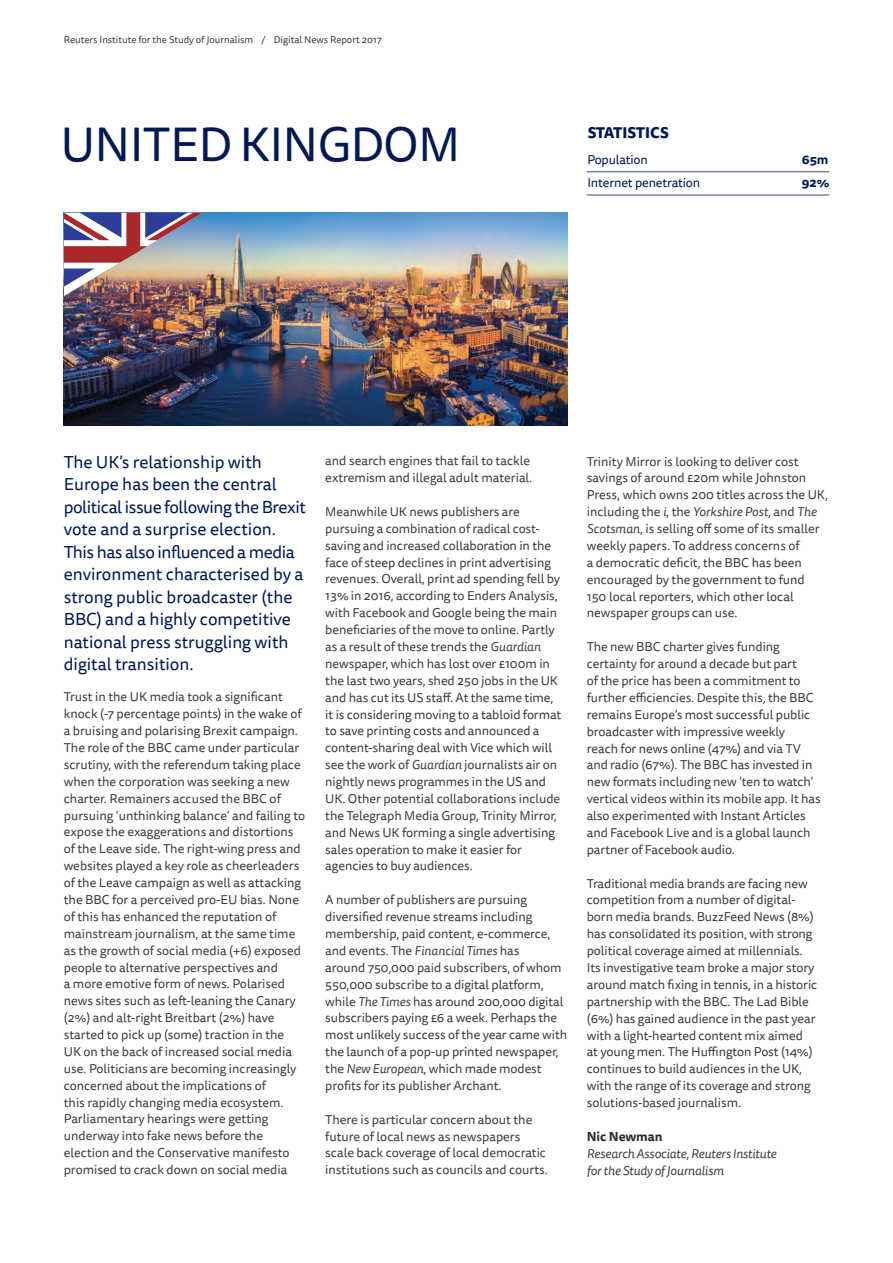
<style>
.page{position:relative;width:893px;height:1263px;background:#fff}
.page>*{position:absolute;margin:0;border:0;box-sizing:border-box;transform-origin:0 0}
.t1{font:48px "Tisa Sans Pro";letter-spacing:-.015em;color:#001954}
.t2{font:17.25px/22.5px "Tisa Sans Pro";color:#001954}
.t3{font:800 15px "Tisa Sans Pro";color:#001954}
.t4{font:12.75px/17px "Tisa Sans Pro";letter-spacing:-.005em;color:#3e3e3f}
.t5{font:italic 12.75px/17px "Tisa Sans Pro";letter-spacing:-.01em;color:#3e3e3f}
.t6{font:12.75px "Tisa Sans Pro";letter-spacing:-.01em;color:#001954}
.t7{font:700 12.75px "Tisa Sans Pro";letter-spacing:-.005em;color:#2b292a}
.t8{font:700 12.75px "Tisa Sans Pro";color:#001954}
.t9{font:9.75px "Tisa Sans Pro";color:#3e3e3f}
.s1{font-style:italic}
</style>
<div class="page">
<img style="left:64px;top:213px;width:504px;height:212px">
<img style="left:64px;top:213px;width:139px;height:83px">
<hr style="left:587px;top:171px;width:242px;height:1px;background:#3a4979">
<hr style="left:587px;top:195px;width:242px;height:1px;background:#3a4979">
<p class="t9" style="left:64px;top:33px;width:319px">Reuters Institute for the Study of Journalism / Digital News Report 2017</p>
<h1 class="t1" style="left:61px;top:112px;width:401px">UNITED KINGDOM</h1>
<p class="t3" style="left:588px;top:122px;width:83px">STATISTICS</p>
<p class="t6" style="left:587px;top:151px;width:62px">Population</p>
<p class="t8" style="left:802px;top:150px;width:28px">65m</p>
<p class="t6" style="left:587px;top:174px;width:114px">Internet penetration</p>
<p class="t8" style="left:802px;top:173px;width:29px">92%</p>
<p class="t2" style="left:64px;top:451px;width:244px">The UK’s relationship with<br>Europe has been the central political issue following the Brexit vote and a surprise election.<br>This has also influenced a media environment characterised by a strong public broadcaster (the<br>BBC) and a highly competitive national press struggling with digital transition.</p>
<p class="t4" style="left:64px;top:689px;width:243px">Trust in the UK media took a significant knock (-7 percentage points) in the wake of a bruising and polarising Brexit campaign.<br>The role of the BBC came under particular scrutiny, with the referendum taking place when the corporation was seeking a new charter. Remainers accused the BBC of pursuing ‘unthinking balance’ and failing to expose the exaggerations and distortions of the Leave side. The right-wing press and websites played a key role as cheerleaders of the Leave campaign as well as attacking the BBC for a perceived pro-EU bias. None of this has enhanced the reputation of mainstream journalism, at the same time as the growth of social media (+6) exposed people to alternative perspectives and<br>a more emotive form of news. Polarised news sites such as left-leaning the Canary (2%) and alt-right Breitbart (2%) have started to pick up (some) traction in the<br>UK on the back of increased social media use. Politicians are becoming increasingly concerned about the implications of<br>this rapidly changing media ecosystem.<br>Parliamentary hearings were getting underway into fake news before the election and the Conservative manifesto promised to crack down on social media</p>
<p class="t4" style="left:325px;top:453px;width:209px">and search engines that fail to tackle extremism and illegal adult material.</p>
<p class="t4" style="left:325px;top:503px;width:238px">Meanwhile UK news publishers are pursuing a combination of radical cost&shy;saving and increased collaboration in the face of steep declines in print advertising revenues. Overall, print ad spending fell by 13% in 2016, according to Enders Analysis, with Facebook and Google being the main beneficiaries of the move to online. Partly as a result of these trends the <span class="s1">Guardian </span>newspaper, which has lost over £100m in the last two years, shed 250 jobs in the UK and has cut its US staff. At the same time, it is considering moving to a tabloid format to save printing costs and announced a content-sharing deal with Vice which will see the work of <span class="s1">Guardian</span> journalists air on nightly news programmes in the US and UK. Other potential collaborations include the Telegraph Media Group, Trinity Mirror, and News UK forming a single advertising sales operation to make it easier for agencies to buy audiences.</p>
<p class="t4" style="left:325px;top:892px;width:243px">A number of publishers are pursuing diversified revenue streams including membership, paid content, e-commerce, and events. The <span class="s1">Financial Times</span> has<br>around 750,000 paid subscribers, of whom 550,000 subscribe to a digital platform, while <span class="s1">The Times</span> has around 200,000 digital subscribers paying £6 a week. Perhaps the most unlikely success of the year came with the launch of a pop-up printed newspaper, the <span class="s1">New European</span>, which made modest profits for its publisher Archant.</p>
<p class="t4" style="left:325px;top:1111px;width:224px">There is particular concern about the future of local news as newspapers scale back coverage of local democratic institutions such as councils and courts.</p>
<p class="t4" style="left:587px;top:453px;width:243px">Trinity Mirror is looking to deliver cost savings of around £20m while Johnston Press, which owns 200 titles across the UK, including the <span class="s1">i</span>, the <span class="s1">Yorkshire Post</span>, and <span class="s1">The Scotsman</span>, is selling off some of its smaller weekly papers. To address concerns of<br>a democratic deficit, the BBC has been encouraged by the government to fund<br>150 local reporters, which other local newspaper groups can use.</p>
<p class="t4" style="left:587px;top:639px;width:235px">The new BBC charter gives funding certainty for around a decade but part<br>of the price has been a commitment to further efficiencies. Despite this, the BBC remains Europe’s most successful public broadcaster with impressive weekly<br>reach for news online (47%) and via TV and radio (67%). The BBC has invested in new formats including new ‘ten to watch’ vertical videos within its mobile app. It has also experimented with Instant Articles and Facebook Live and is a global launch partner of Facebook audio.</p>
<p class="t4" style="left:587px;top:875px;width:232px">Traditional media brands are facing new competition from a number of digital&shy;born media brands. BuzzFeed News (8%) has consolidated its position, with strong political coverage aimed at millennials.<br>Its investigative team broke a major story around match fixing in tennis, in a historic partnership with the BBC. The Lad Bible (6%) has gained audience in the past year with a light-hearted content mix aimed at young men. The Huffington Post (14%) continues to build audiences in the UK, with the range of its coverage and strong solutions-based journalism.</p>
<p class="t7" style="left:587px;top:1127px;width:77px">Nic Newman</p>
<p class="t5" style="left:587px;top:1145px;width:191px">Research Associate, Reuters Institute for the Study of Journalism</p>
</div>
